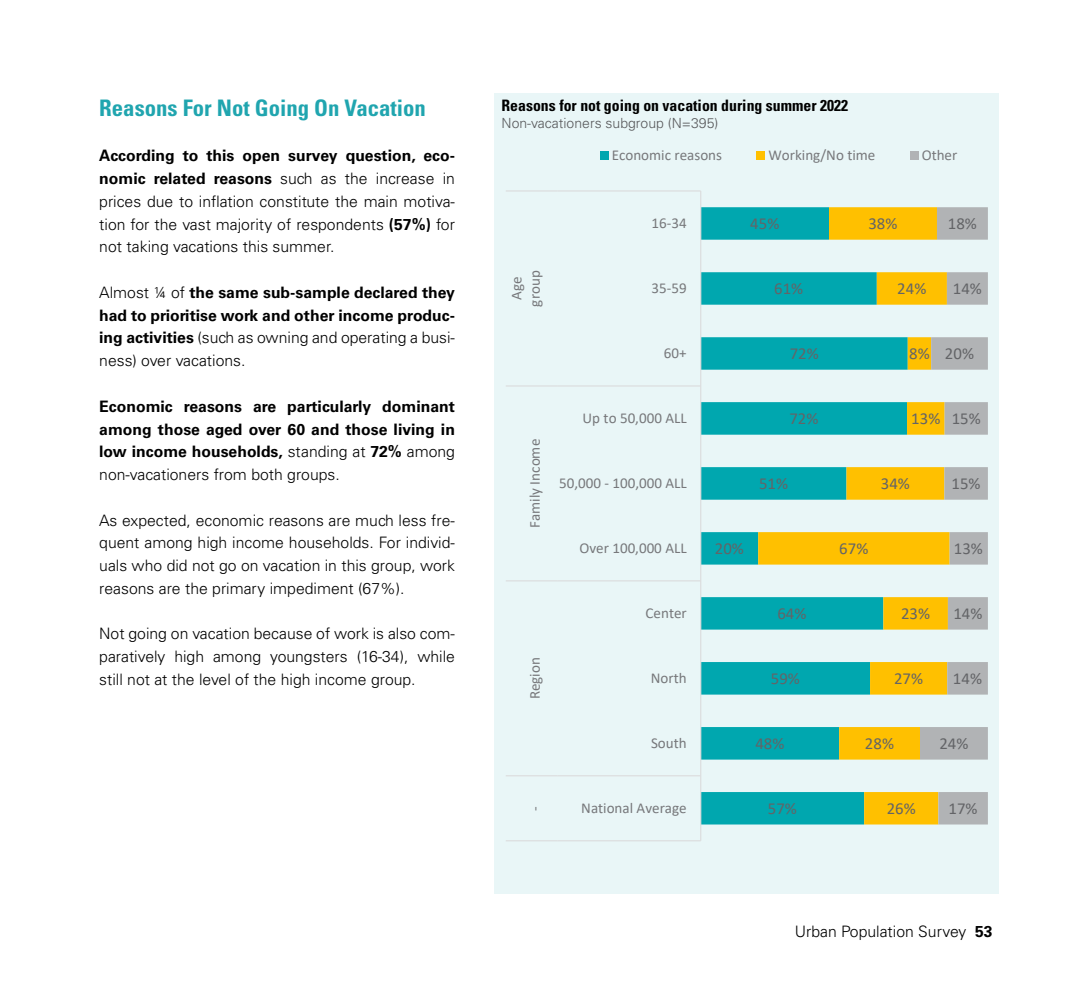
<style>
.page{position:relative;width:1092px;height:993px;background:#fff}
.page>*{position:absolute;margin:0;border:0;box-sizing:border-box;transform-origin:0 0}
.t1{font:700 condensed 22.75px "Univers LT Std";color:#20a5af}
.t2{font:16.8px "Calibri";color:#636467}
.t3{font:300 15.75px/22.8px "Univers LT Std";color:#000;text-align:justify}
.t4{font:700 15.75px/22.8px "Univers LT Std";color:#000;text-align:justify}
.t5{font:700 condensed 15.75px "Univers LT Std";color:#000}
.t6{font:15.05px/18.4px "Calibri";color:#77787b;text-align:center}
.t7{font:300 14px "Univers LT Std";color:#58595b}
.s1{font-weight:700}
.s2{font-weight:300}
</style>
<div class="page">
<div style="left:494px;top:93px;width:504px;height:800px;background:#e9f6f7"></div>
<svg style="left:701px;top:207px;width:57px;height:617px"></svg>
<svg style="left:758px;top:207px;width:161px;height:617px"></svg>
<svg style="left:919px;top:207px;width:68px;height:617px"></svg>
<hr style="left:700px;top:191px;width:1px;height:649px;background:#dcddde">
<hr style="left:557px;top:190px;width:143px;height:1px;background:#dcddde">
<hr style="left:557px;top:385px;width:143px;height:1px;background:#dcddde">
<hr style="left:557px;top:580px;width:143px;height:1px;background:#dcddde">
<hr style="left:557px;top:774px;width:143px;height:2px;background:#dcddde">
<hr style="left:557px;top:839px;width:143px;height:2px;background:#dcddde">
<hr style="left:505px;top:190px;width:52px;height:1px;background:#dcddde">
<hr style="left:505px;top:385px;width:52px;height:1px;background:#dcddde">
<hr style="left:505px;top:580px;width:52px;height:1px;background:#dcddde">
<hr style="left:505px;top:774px;width:52px;height:2px;background:#dcddde">
<hr style="left:505px;top:839px;width:52px;height:2px;background:#dcddde">
<div style="left:600px;top:151px;width:8px;height:9px;background:#00a7af"></div>
<div style="left:756px;top:151px;width:9px;height:9px;background:#ffc000"></div>
<div style="left:909px;top:151px;width:9px;height:9px;background:#b1b3b5"></div>
<h1 class="t1" style="left:99px;top:94px;width:328px">Reasons For Not Going On Vacation</h1>
<p class="t3" style="left:99px;top:144px;width:357px"><span class="s1">According to this open survey question, eco&shy;nomic related reasons</span> such as the increase in prices due to inflation constitute the main motiva&shy;tion for the vast majority of respondents <span class="s1">(57%)</span> for not taking vacations this summer.</p>
<p class="t4" style="left:99px;top:281px;width:357px"><span class="s2">Almost ¼ of</span> the same sub-sample declared they had to prioritise work and other income produc&shy;ing activities <span class="s2">(such as owning and operating a busi&shy;ness) over vacations.</span></p>
<p class="t4" style="left:99px;top:395px;width:357px">Economic reasons are particularly dominant among those aged over 60 and those living in low income households, <span class="s2">standing at</span> 72% <span class="s2">among non-vacationers from both groups.</span></p>
<p class="t3" style="left:99px;top:508px;width:357px">As expected, economic reasons are much less fre&shy;quent among high income households. For individ&shy;uals who did not go on vacation in this group, work reasons are the primary impediment (67%).</p>
<p class="t3" style="left:99px;top:622px;width:357px">Not going on vacation because of work is also com&shy;paratively high among youngsters (16-34), while still not at the level of the high income group.</p>
<p class="t5" style="left:501px;top:95px;width:348px">Reasons for not going on vacation during summer 2022</p>
<p class="t7" style="left:501px;top:115px;width:218px">Non-vacationers subgroup (N=395)</p>
<p class="t6" style="left:611px;top:145px;width:112px">Economic reasons</p>
<p class="t6" style="left:768px;top:145px;width:108px">Working/No time</p>
<p class="t6" style="left:921px;top:145px;width:37px">Other</p>
<p class="t6" style="left:507px;top:306px;width:38px;rotate:-90deg">Age group</p>
<p class="t6" style="left:651px;top:213px;width:37px">16-34</p>
<p class="t6" style="left:651px;top:278px;width:37px">35-59</p>
<p class="t6" style="left:664px;top:343px;width:24px">60+</p>
<p class="t6" style="left:525px;top:527px;width:90px;rotate:-90deg">Family Income</p>
<p class="t6" style="left:582px;top:408px;width:106px">Up to 50,000 ALL</p>
<p class="t6" style="left:559px;top:473px;width:129px">50,000 - 100,000 ALL</p>
<p class="t6" style="left:579px;top:538px;width:109px">Over 100,000 ALL</p>
<p class="t6" style="left:525px;top:699px;width:44px;rotate:-90deg">Region</p>
<p class="t6" style="left:645px;top:603px;width:43px">Center</p>
<p class="t6" style="left:650px;top:668px;width:37px">North</p>
<p class="t6" style="left:651px;top:732px;width:37px">South</p>
<p class="t6" style="left:525px;top:810px;width:6px;rotate:-90deg">-</p>
<p class="t6" style="left:581px;top:797px;width:107px">National Average</p>
<p class="t2" style="left:750px;top:212px;width:31px">45%</p>
<p class="t2" style="left:868px;top:212px;width:31px">38%</p>
<p class="t2" style="left:947px;top:212px;width:31px">18%</p>
<p class="t2" style="left:774px;top:277px;width:31px">61%</p>
<p class="t2" style="left:897px;top:277px;width:31px">24%</p>
<p class="t2" style="left:952px;top:277px;width:31px">14%</p>
<p class="t2" style="left:789px;top:342px;width:31px">72%</p>
<p class="t2" style="left:909px;top:342px;width:22px">8%</p>
<p class="t2" style="left:944px;top:342px;width:31px">20%</p>
<p class="t2" style="left:789px;top:407px;width:31px">72%</p>
<p class="t2" style="left:911px;top:407px;width:31px">13%</p>
<p class="t2" style="left:951px;top:407px;width:31px">15%</p>
<p class="t2" style="left:759px;top:471px;width:31px">51%</p>
<p class="t2" style="left:880px;top:471px;width:31px">34%</p>
<p class="t2" style="left:951px;top:471px;width:31px">15%</p>
<p class="t2" style="left:714px;top:536px;width:31px">20%</p>
<p class="t2" style="left:839px;top:536px;width:31px">67%</p>
<p class="t2" style="left:953px;top:536px;width:31px">13%</p>
<p class="t2" style="left:777px;top:601px;width:31px">64%</p>
<p class="t2" style="left:901px;top:601px;width:31px">23%</p>
<p class="t2" style="left:953px;top:601px;width:31px">14%</p>
<p class="t2" style="left:770px;top:666px;width:31px">59%</p>
<p class="t2" style="left:893px;top:666px;width:31px">27%</p>
<p class="t2" style="left:952px;top:666px;width:31px">14%</p>
<p class="t2" style="left:755px;top:731px;width:31px">48%</p>
<p class="t2" style="left:864px;top:731px;width:31px">28%</p>
<p class="t2" style="left:939px;top:731px;width:31px">24%</p>
<p class="t2" style="left:767px;top:796px;width:31px">57%</p>
<p class="t2" style="left:886px;top:796px;width:31px">26%</p>
<p class="t2" style="left:948px;top:796px;width:31px">17%</p>
<p class="t3" style="left:794px;top:919px;width:199px">Urban Population Survey <span class="s1">53</span></p>
</div>
